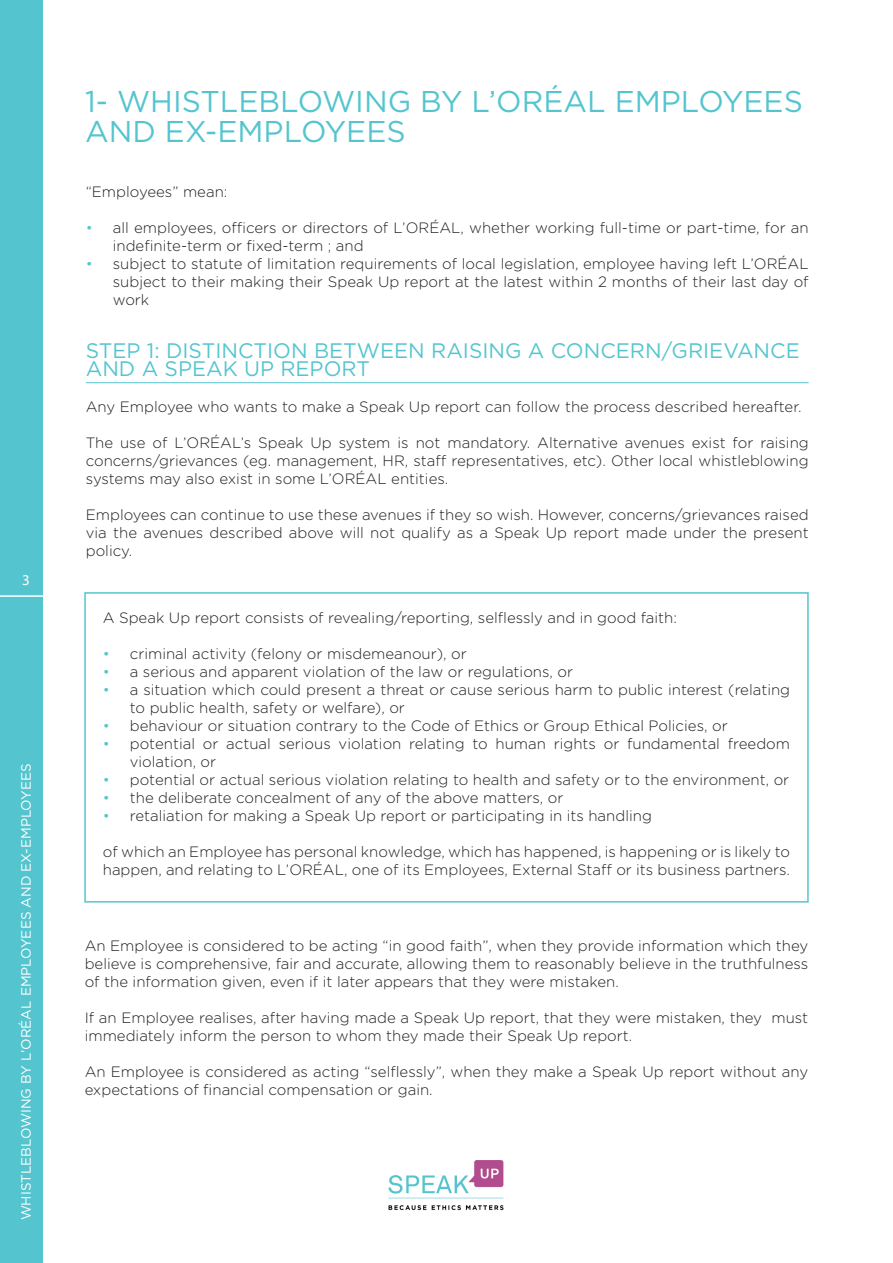
<style>
.page{position:relative;width:893px;height:1263px;background:#fff}
.page>*{position:absolute;margin:0;border:0;box-sizing:border-box;transform-origin:0 0}
.t1{font:30px/30px "Gotham";color:#54c5cf}
.t2{font:21px/18px "Gotham";color:#54c5cf}
.t3{font:300 15px/18px "Gotham Rounded";color:#231f20}
.t4{font:15px "Myriad Pro";color:#fff}
.t5{font:13.5px "Gotham";color:#fff}
.s1{color:#54c5cf}
</style>
<div class="page">
<div style="left:0;top:0;width:43px;height:1263px;background:#54c5cf"></div>
<hr style="left:0;top:595px;width:47px;height:2px;background:#fff">
<div style="left:84px;top:592px;width:725px;height:310px;border:2px solid #54c5cf"></div>
<hr style="left:86px;top:382px;width:723px;height:1px;background:#54c5cf">
<img style="left:388px;top:1161px;width:116px;height:50px">
<p class="t4" style="left:22px;top:571px;width:9px">3</p>
<p class="t5" style="left:18px;top:1220px;width:458px;rotate:-90deg">WHISTLEBLOWING BY L’ORÉAL EMPLOYEES AND EX-EMPLOYEES</p>
<h1 class="t1" style="left:85px;top:86px;width:719px">1- WHISTLEBLOWING BY L’ORÉAL EMPLOYEES<br>AND EX-EMPLOYEES</h1>
<p class="t3" style="left:86px;top:182px;width:143px">“Employees” mean:</p>
<p class="t3" style="left:113px;top:218px;width:697px;text-indent:-27px"><span class="s1">•</span> all employees, officers or directors of L’ORÉAL, whether working full-time or part-time, for an indefinite-term or fixed-term ; and</p>
<p class="t3" style="left:113px;top:254px;width:697px;text-align:justify;text-indent:-27px"><span class="s1">•</span> subject to statute of limitation requirements of local legislation, employee having left L’ORÉAL subject to their making their Speak Up report at the latest within 2 months of their last day of work</p>
<h2 class="t2" style="left:86px;top:341px;width:715px">STEP 1: DISTINCTION BETWEEN RAISING A CONCERN/GRIEVANCE<br>AND A SPEAK UP REPORT</h2>
<p class="t3" style="left:86px;top:397px;width:717px">Any Employee who wants to make a Speak Up report can follow the process described hereafter.</p>
<p class="t3" style="left:86px;top:433px;width:724px;text-align:justify">The use of L’ORÉAL’s Speak Up system is not mandatory. Alternative avenues exist for raising concerns/grievances (eg. management, HR, staff representatives, etc). Other local whistleblowing systems may also exist in some L’ORÉAL entities.</p>
<p class="t3" style="left:86px;top:505px;width:724px;text-align:justify">Employees can continue to use these avenues if they so wish. However, concerns/grievances raised via the avenues described above will not qualify as a Speak Up report made under the present policy.</p>
<p class="t3" style="left:103px;top:608px;width:576px">A Speak Up report consists of revealing/reporting, selflessly and in good faith:</p>
<p class="t3" style="left:103px;top:644px;width:365px"><span class="s1">•</span> criminal activity (felony or misdemeanour), or</p>
<p class="t3" style="left:103px;top:662px;width:472px"><span class="s1">•</span> a serious and apparent violation of the law or regulations, or</p>
<p class="t3" style="left:130px;top:680px;width:662px;text-indent:-27px"><span class="s1">•</span> a situation which could present a threat or cause serious harm to public interest (relating to public health, safety or welfare), or</p>
<p class="t3" style="left:103px;top:716px;width:626px"><span class="s1">•</span> behaviour or situation contrary to the Code of Ethics or Group Ethical Policies, or</p>
<p class="t3" style="left:130px;top:734px;width:662px;text-indent:-27px"><span class="s1">•</span> potential or actual serious violation relating to human rights or fundamental freedom violation, or</p>
<p class="t3" style="left:103px;top:770px;width:688px"><span class="s1">•</span> potential or actual serious violation relating to health and safety or to the environment, or</p>
<p class="t3" style="left:103px;top:788px;width:462px"><span class="s1">•</span> the deliberate concealment of any of the above matters, or</p>
<p class="t3" style="left:103px;top:806px;width:551px"><span class="s1">•</span> retaliation for making a Speak Up report or participating in its handling</p>
<p class="t3" style="left:103px;top:842px;width:689px">of which an Employee has personal knowledge, which has happened, is happening or is likely to happen, and relating to L’ORÉAL, one of its Employees, External Staff or its business partners.</p>
<p class="t3" style="left:85px;top:936px;width:725px;text-align:justify">An Employee is considered to be acting “in good faith”, when they provide information which they believe is comprehensive, fair and accurate, allowing them to reasonably believe in the truthfulness of the information given, even if it later appears that they were mistaken.</p>
<p class="t3" style="left:85px;top:1008px;width:725px">If an Employee realises, after having made a Speak Up report, that they were mistaken, they must immediately inform the person to whom they made their Speak Up report.</p>
<p class="t3" style="left:85px;top:1062px;width:725px">An Employee is considered as acting “selflessly”, when they make a Speak Up report without any expectations of financial compensation or gain.</p>
</div>
